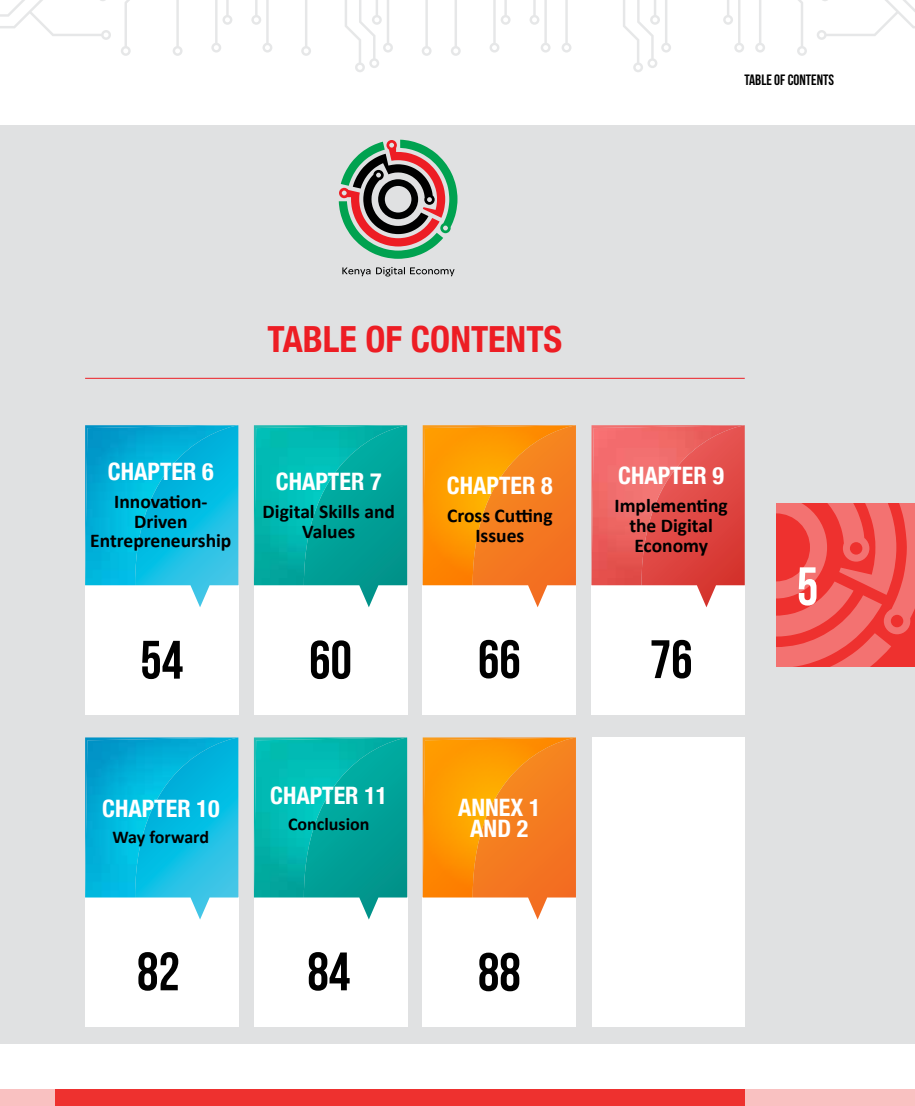
<style>
.page{position:relative;width:915px;height:1106px;background:#fff}
.page>*{position:absolute;margin:0;border:0;box-sizing:border-box;transform-origin:0 0}
.t1{font:700 54px "Bebas Neue";color:#000}
.t2{font:700 54px "Bebas Neue";color:#fff}
.t3{font:700 condensed 36px "Helvetica Neue";color:#ed1d24}
.t4{font:700 condensed 24px/21px "Helvetica Neue";color:#fff;text-align:center}
.t5{font:700 19.5px/19.5px "Calibri";color:#000;text-align:center}
.t6{font:700 18px "Calibri";color:#000}
.t7{font:15px "Bebas Neue";color:#000}
</style>
<div class="page">
<div style="left:0;top:125px;width:914px;height:918px;background:#e0e1e2"></div>
<svg style="left:0;top:0;width:914px;height:72px"></svg>
<hr style="left:85px;top:378px;width:659px;height:1px;background:#ed1d24">
<svg style="left:342px;top:267px;width:28px;height:9px"></svg>
<svg style="left:376px;top:267px;width:78px;height:9px"></svg>
<svg style="left:338px;top:140px;width:119px;height:119px"></svg>
<div style="left:422px;top:585px;width:153px;height:130px;background:#fff"></div>
<svg style="left:422px;top:585px;width:153px;height:22px"></svg>
<img style="left:422px;top:425px;width:153px;height:160px">
<div style="left:591px;top:585px;width:153px;height:130px;background:#fff"></div>
<svg style="left:591px;top:585px;width:153px;height:22px"></svg>
<img style="left:591px;top:425px;width:153px;height:160px">
<div style="left:85px;top:897px;width:153px;height:130px;background:#fff"></div>
<svg style="left:85px;top:897px;width:153px;height:22px"></svg>
<img style="left:85px;top:737px;width:153px;height:160px">
<div style="left:254px;top:897px;width:153px;height:130px;background:#fff"></div>
<svg style="left:254px;top:897px;width:153px;height:22px"></svg>
<img style="left:254px;top:737px;width:153px;height:160px">
<div style="left:85px;top:585px;width:153px;height:130px;background:#fff"></div>
<svg style="left:85px;top:585px;width:153px;height:22px"></svg>
<img style="left:85px;top:425px;width:153px;height:160px">
<div style="left:254px;top:585px;width:153px;height:130px;background:#fff"></div>
<svg style="left:254px;top:585px;width:153px;height:22px"></svg>
<img style="left:254px;top:425px;width:153px;height:160px">
<div style="left:422px;top:897px;width:153px;height:130px;background:#fff"></div>
<svg style="left:422px;top:897px;width:153px;height:22px"></svg>
<img style="left:422px;top:737px;width:153px;height:160px">
<div style="left:592px;top:737px;width:152px;height:290px;background:#fff"></div>
<svg style="left:776px;top:503px;width:138px;height:164px;background:#f05452"></svg>
<div style="left:0;top:1089px;width:914px;height:17px;background:#f9c1c1"></div>
<div style="left:55px;top:1089px;width:689px;height:17px;background:#ee312f"></div>
<p class="t7" style="left:744px;top:71px;width:91px">TABLE OF CONTENTS</p>
<h2 class="t3" style="left:267px;top:310px;width:296px">TABLE OF CONTENTS</h2>
<p class="t4" style="left:108px;top:459px;width:107px">CHAPTER 6</p>
<p class="t5" style="left:90px;top:491px;width:143px">Innovation-<br>Driven<br>Entrepreneurship</p>
<p class="t4" style="left:276px;top:469px;width:107px">CHAPTER 7</p>
<p class="t5" style="left:262px;top:501px;width:134px">Digital Skills and<br>Values</p>
<p class="t4" style="left:447px;top:473px;width:107px">CHAPTER 8</p>
<p class="t5" style="left:447px;top:505px;width:107px">Cross Cutting<br>Issues</p>
<p class="t4" style="left:618px;top:464px;width:107px">CHAPTER 9</p>
<p class="t5" style="left:614px;top:495px;width:115px">Implementing the Digital<br>Economy</p>
<h1 class="t1" style="left:140px;top:630px;width:44px">54</h1>
<h1 class="t1" style="left:309px;top:630px;width:44px">60</h1>
<p class="t4" style="left:102px;top:796px;width:119px">CHAPTER 10</p>
<p class="t6" style="left:113px;top:824px;width:98px">Way forward</p>
<p class="t4" style="left:270px;top:783px;width:119px">CHAPTER 11</p>
<p class="t6" style="left:288px;top:811px;width:83px">Conclusion</p>
<h1 class="t1" style="left:137px;top:942px;width:44px">82</h1>
<h1 class="t1" style="left:307px;top:942px;width:44px">84</h1>
<h1 class="t1" style="left:478px;top:630px;width:44px">66</h1>
<h1 class="t1" style="left:649px;top:630px;width:44px">76</h1>
<p class="t4" style="left:458px;top:794px;width:84px">ANNEX 1<br>AND 2</p>
<h1 class="t1" style="left:478px;top:942px;width:44px">88</h1>
<h1 class="t2" style="left:796px;top:557px;width:23px">5</h1>
</div>
